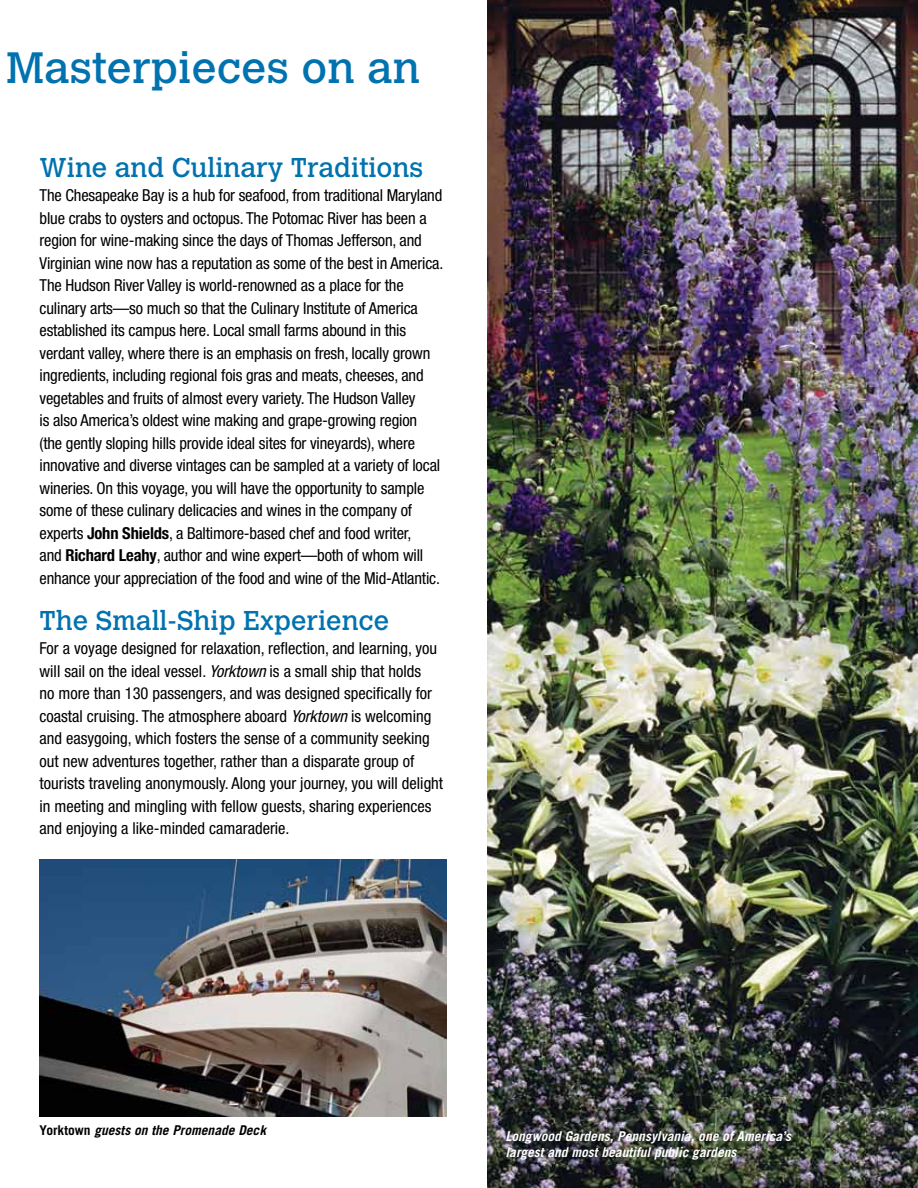
<style>
.page{position:relative;width:918px;height:1188px;background:#fff}
.page>*{position:absolute;margin:0;border:0;box-sizing:border-box;transform-origin:0 0}
.t1{font:43.5px "Calvert MT Std";letter-spacing:.005em;color:#0072af}
.t2{font:27px "Calvert MT Std";color:#0072af}
.t3{font:condensed 16.5px/22.5px "Helvetica Neue LT Std";letter-spacing:-.01em;color:#000}
.t4{font:italic 700 13.5px/16.2px "Trade Gothic LT Std";color:#fff}
.t5{font:italic 700 13.5px "Trade Gothic LT Std";color:#000}
.s1{font-weight:700}
.s2{font-style:italic}
.s3{font-style:normal}
</style>
<div class="page">
<img style="left:40px;top:860px;width:406px;height:256px">
<img style="left:488px;top:0;width:430px;height:1188px">
<h1 class="t1" style="left:6px;top:43px;width:415px">Masterpieces on an</h1>
<h2 class="t2" style="left:40px;top:152px;width:385px">Wine and Culinary Traditions</h2>
<p class="t3" style="left:40px;top:184px;width:405px">The Chesapeake Bay is a hub for seafood, from traditional Maryland blue crabs to oysters and octopus. The Potomac River has been a region for wine-making since the days of Thomas Jefferson, and Virginian wine now has a reputation as some of the best in America.<br>The Hudson River Valley is world-renowned as a place for the culinary arts—so much so that the Culinary Institute of America established its campus here. Local small farms abound in this verdant valley, where there is an emphasis on fresh, locally grown ingredients, including regional fois gras and meats, cheeses, and vegetables and fruits of almost every variety. The Hudson Valley<br>is also America’s oldest wine making and grape-growing region (the gently sloping hills provide ideal sites for vineyards), where innovative and diverse vintages can be sampled at a variety of local wineries. On this voyage, you will have the opportunity to sample some of these culinary delicacies and wines in the company of experts <span class="s1">John Shields</span>, a Baltimore-based chef and food writer,<br>and <span class="s1">Richard Leahy</span>, author and wine expert—both of whom will enhance your appreciation of the food and wine of the Mid-Atlantic.</p>
<h2 class="t2" style="left:40px;top:605px;width:351px">The Small-Ship Experience</h2>
<p class="t3" style="left:40px;top:637px;width:405px">For a voyage designed for relaxation, reflection, and learning, you will sail on the ideal vessel. <span class="s2">Yorktown</span> is a small ship that holds<br>no more than 130 passengers, and was designed specifically for coastal cruising. The atmosphere aboard <span class="s2">Yorktown</span> is welcoming and easygoing, which fosters the sense of a community seeking out new adventures together, rather than a disparate group of tourists traveling anonymously. Along your journey, you will delight in meeting and mingling with fellow guests, sharing experiences and enjoying a like-minded camaraderie.</p>
<p class="t5" style="left:40px;top:1122px;width:228px"><span class="s3">Yorktown</span> guests on the Promenade Deck</p>
<p class="t4" style="left:506px;top:1128px;width:287px">Longwood Gardens, Pennsylvania, one of America’s largest and most beautiful public gardens</p>
</div>
